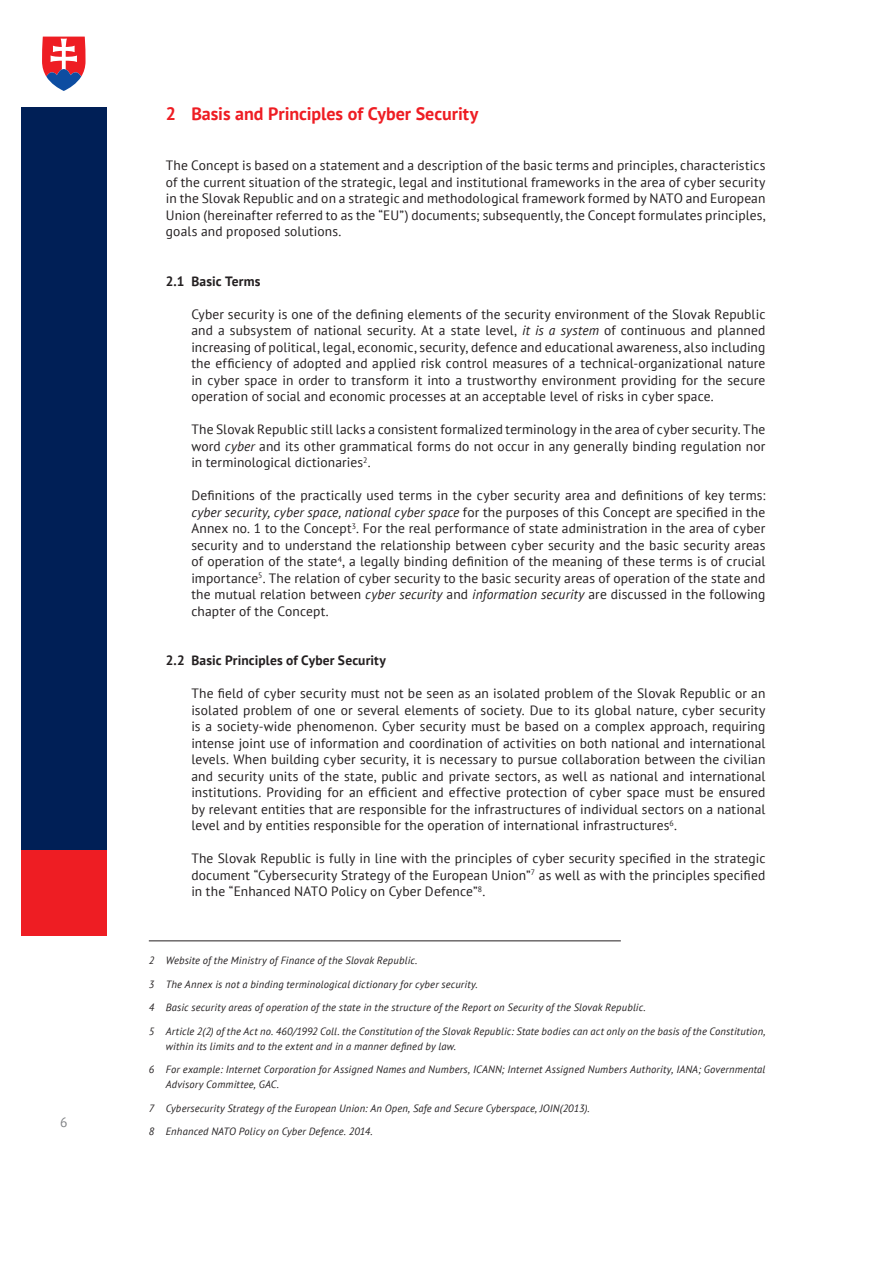
<style>
.page{position:relative;width:893px;height:1263px;background:#fff}
.page>*{position:absolute;margin:0;border:0;box-sizing:border-box;transform-origin:0 0}
.t1{font:700 18px "PT Sans";color:#ee1d23}
.t2{font:13.5px/16.5px "PT Sans";letter-spacing:.01em;color:#231f20;text-align:justify}
.t3{font:700 13.5px "PT Sans";letter-spacing:.01em;color:#231f20}
.t4{font:13.5px "PT Sans";color:#808285}
.t5{font:italic 10.5px/15px "PT Sans";letter-spacing:.02em;color:#231f20}
.s1{font-style:italic}
</style>
<div class="page">
<div style="left:21px;top:106px;width:85px;height:744px;background:#001f56"></div>
<div style="left:21px;top:850px;width:85px;height:85px;background:#ee1d23"></div>
<svg style="left:42px;top:37px;width:44px;height:54px"></svg>
<hr style="left:149px;top:940px;width:472px;height:1px;background:#231f20">
<p class="t4" style="left:60px;top:1115px;width:9px">6</p>
<h1 class="t1" style="left:166px;top:104px;width:314px">2 Basis and Principles of Cyber Security</h1>
<p class="t2" style="left:166px;top:158px;width:601px">The Concept is based on a statement and a description of the basic terms and principles, characteristics of the current situation of the strategic, legal and institutional frameworks in the area of cyber security in the Slovak Republic and on a strategic and methodological framework formed by NATO and European Union (hereinafter referred to as the “EU”) documents; subsequently, the Concept formulates principles, goals and proposed solutions.</p>
<p class="t3" style="left:166px;top:273px;width:96px">2.1 Basic Terms</p>
<p class="t2" style="left:191px;top:306px;width:576px">Cyber security is one of the defining elements of the security environment of the Slovak Republic and a subsystem of national security. At a state level, <span class="s1">it is a system</span> of continuous and planned increasing of political, legal, economic, security, defence and educational awareness, also including the efficiency of adopted and applied risk control measures of a technical-organizational nature in cyber space in order to transform it into a trustworthy environment providing for the secure operation of social and economic processes at an acceptable level of risks in cyber space.</p>
<p class="t2" style="left:191px;top:422px;width:576px">The Slovak Republic still lacks a consistent formalized terminology in the area of cyber security. The word <span class="s1">cyber</span> and its other grammatical forms do not occur in any generally binding regulation nor in terminological dictionaries<sup>2</sup>.</p>
<p class="t2" style="left:191px;top:488px;width:576px">Definitions of the practically used terms in the cyber security area and definitions of key terms: <span class="s1">cyber security, cyber space, national cyber space</span> for the purposes of this Concept are specified in the Annex no. 1 to the Concept<sup>3</sup>. For the real performance of state administration in the area of cyber security and to understand the relationship between cyber security and the basic security areas of operation of the state<sup>4</sup>, a legally binding definition of the meaning of these terms is of crucial importance<sup>5</sup>. The relation of cyber security to the basic security areas of operation of the state and the mutual relation between <span class="s1">cyber security</span> and <span class="s1">information security</span> are discussed in the following chapter of the Concept.</p>
<p class="t3" style="left:166px;top:653px;width:222px">2.2 Basic Principles of Cyber Security</p>
<p class="t2" style="left:191px;top:686px;width:576px">The field of cyber security must not be seen as an isolated problem of the Slovak Republic or an isolated problem of one or several elements of society. Due to its global nature, cyber security is a society-wide phenomenon. Cyber security must be based on a complex approach, requiring intense joint use of information and coordination of activities on both national and international levels. When building cyber security, it is necessary to pursue collaboration between the civilian and security units of the state, public and private sectors, as well as national and international institutions. Providing for an efficient and effective protection of cyber space must be ensured by relevant entities that are responsible for the infrastructures of individual sectors on a national level and by entities responsible for the operation of international infrastructures<sup>6</sup>.</p>
<p class="t2" style="left:191px;top:851px;width:576px">The Slovak Republic is fully in line with the principles of cyber security specified in the strategic document “Cybersecurity Strategy of the European Union”<sup>7</sup> as well as with the principles specified in the “Enhanced NATO Policy on Cyber Defence”<sup>8</sup>.</p>
<p class="t5" style="left:149px;top:953px;width:270px">2 Website of the Ministry of Finance of the Slovak Republic.</p>
<p class="t5" style="left:149px;top:977px;width:330px">3 The Annex is not a binding terminological dictionary for cyber security.</p>
<p class="t5" style="left:149px;top:1000px;width:498px">4 Basic security areas of operation of the state in the structure of the Report on Security of the Slovak Republic.</p>
<p class="t5" style="left:166px;top:1024px;width:601px;text-indent:-17px">5 Article 2(2) of the Act no. 460/1992 Coll. the Constitution of the Slovak Republic: State bodies can act only on the basis of the Constitution, within its limits and to the extent and in a manner defined by law.</p>
<p class="t5" style="left:166px;top:1062px;width:601px;text-indent:-17px">6 For example: Internet Corporation for Assigned Names and Numbers, ICANN; Internet Assigned Numbers Authority, IANA; Governmental<br>Advisory Committee, GAC.</p>
<p class="t5" style="left:149px;top:1101px;width:442px">7 Cybersecurity Strategy of the European Union: An Open, Safe and Secure Cyberspace, JOIN(2013).</p>
<p class="t5" style="left:149px;top:1125px;width:225px">8 Enhanced NATO Policy on Cyber Defence. 2014.</p>
</div>
